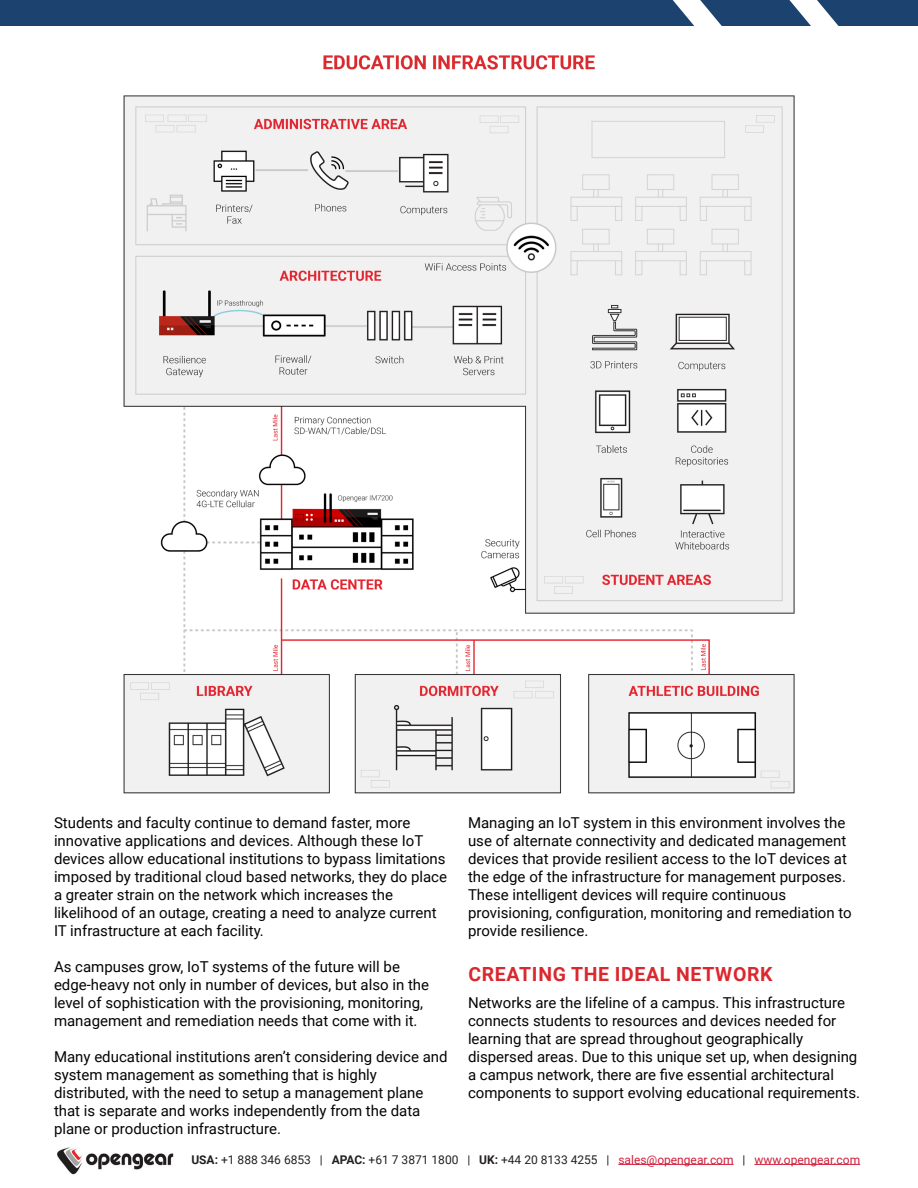
<style>
.page{position:relative;width:918px;height:1188px;background:#fff}
.page>*{position:absolute;margin:0;border:0;box-sizing:border-box;transform-origin:0 0}
.t1{font:700 19.5px "Roboto";letter-spacing:.035em;color:#da282e}
.t2{font:15px/18px "Roboto";color:#040503}
.t3{font:12px "Roboto";color:#231f20}
.s1{font-weight:700}
.s2{color:#cf1e3b}
</style>
<div class="page">
<img style="left:57px;top:1147px;width:117px;height:28px">
<hr style="left:618px;top:1164px;width:116px;height:1px;background:#cf1e3b">
<hr style="left:754px;top:1164px;width:106px;height:1px;background:#cf1e3b">
<div style="left:0;top:0;width:918px;height:26px;background:#1c426f"></div>
<svg style="left:673px;top:0;width:49px;height:26px"></svg>
<svg style="left:789px;top:0;width:50px;height:26px"></svg>
<img style="left:123px;top:55px;width:672px;height:739px">
<p class="t2" style="left:54px;top:813px;width:395px">Students and faculty continue to demand faster, more innovative applications and devices. Although these IoT devices allow educational institutions to bypass limitations imposed by traditional cloud based networks, they do place a greater strain on the network which increases the likelihood of an outage, creating a need to analyze current IT infrastructure at each facility.</p>
<p class="t2" style="left:54px;top:957px;width:377px">As campuses grow, IoT systems of the future will be edge-heavy not only in number of devices, but also in the level of sophistication with the provisioning, monitoring, management and remediation needs that come with it.</p>
<p class="t2" style="left:54px;top:1047px;width:395px">Many educational institutions aren’t considering device and system management as something that is highly distributed, with the need to setup a management plane that is separate and works independently from the data plane or production infrastructure.</p>
<p class="t2" style="left:468px;top:813px;width:385px">Managing an IoT system in this environment involves the use of alternate connectivity and dedicated management devices that provide resilient access to the IoT devices at the edge of the infrastructure for management purposes.<br>These intelligent devices will require continuous provisioning, configuration, monitoring and remediation to provide resilience.</p>
<p class="t1" style="left:468px;top:960px;width:306px">CREATING THE IDEAL NETWORK</p>
<p class="t2" style="left:468px;top:993px;width:394px">Networks are the lifeline of a campus. This infrastructure connects students to resources and devices needed for learning that are spread throughout geographically dispersed areas. Due to this unique set up, when designing a campus network, there are five essential architectural components to support evolving educational requirements.</p>
<p class="t3" style="left:191px;top:1151px;width:670px"><span class="s1">USA:</span> +1 888 346 6853 | <span class="s1">APAC:</span> +61 7 3871 1800 | <span class="s1">UK:</span> +44 20 8133 4255 | <span class="s2">sales@opengear.com</span> | <span class="s2">www.opengear.com</span></p>
</div>
